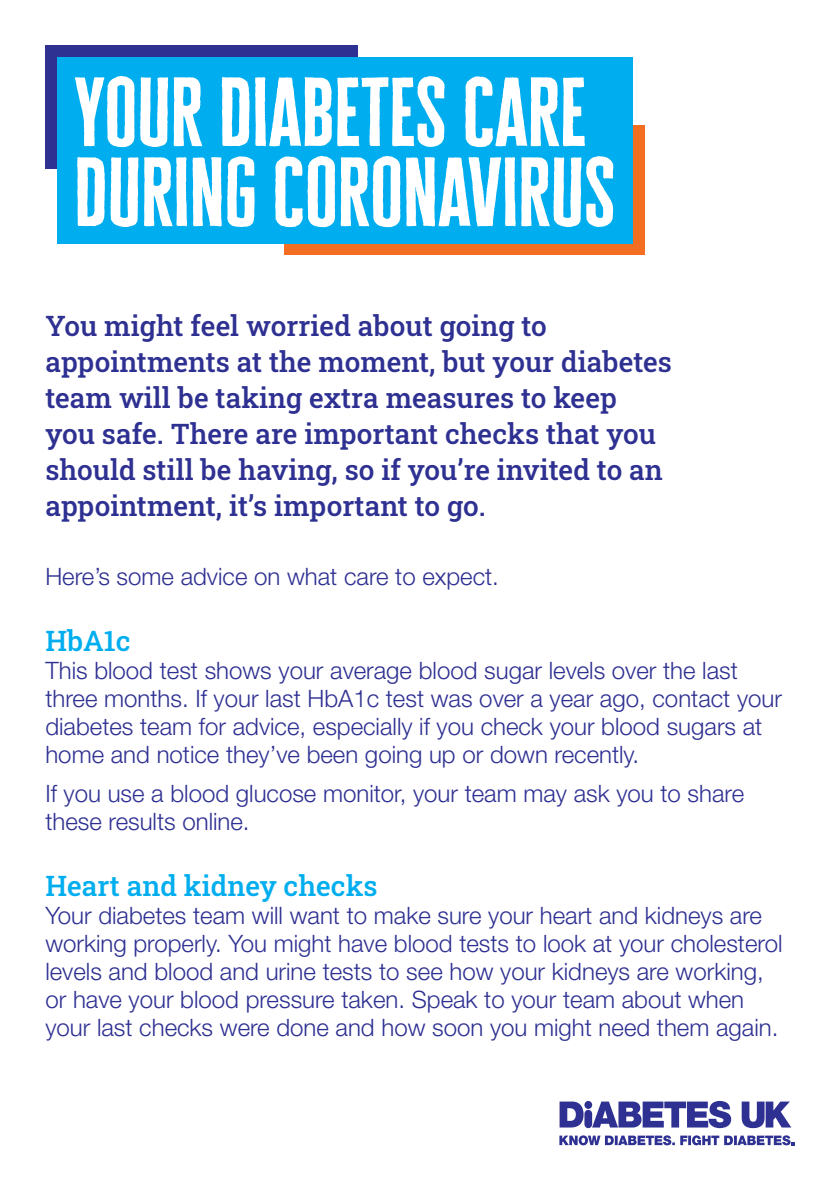
<style>
.page{position:relative;width:840px;height:1191px;background:#fff}
.page>*{position:absolute;margin:0;border:0;box-sizing:border-box;transform-origin:0 0}
.t1{font:80px/80px "Cheddar Gothic Sans";color:#fff}
.t2{font:28px/36px "Roboto Slab";color:#2e3092}
.subhead{font:28px "Roboto Slab";color:#00aeef}
.body{font:300 24px/28px "Helvetica Neue LT Std";color:#2e3092}
</style>
<div class="page">
<div style="left:284px;top:125px;width:360px;height:130px;background:#f36e21"></div>
<div style="left:45px;top:45px;width:312px;height:124px;background:#2e3092"></div>
<div style="left:57px;top:57px;width:575px;height:186px;background:#00aeef"></div>
<svg style="left:559px;top:1101px;width:24px;height:26px"></svg>
<svg style="left:591px;top:1101px;width:139px;height:27px"></svg>
<svg style="left:741px;top:1101px;width:49px;height:27px"></svg>
<div style="left:584px;top:1101px;width:7px;height:8px;background:#2e3092;border-radius:50%"></div>
<div style="left:584px;top:1109px;width:7px;height:19px;background:#2e3092;border-radius:4px"></div>
<svg style="left:559px;top:1135px;width:235px;height:10px"></svg>
<p class="t1" style="left:74px;top:72px;width:542px">YOUR DIABETES CARE<br>DURING CORONAVIRUS</p>
<p class="t2" style="left:45px;top:307px;width:627px">You might feel worried about going to appointments at the moment, but your diabetes team will be taking extra measures to keep you safe. There are important checks that you should still be having, so if you’re invited to an appointment, it’s important to go.</p>
<p class="body" style="left:45px;top:561px;width:455px">Here’s some advice on what care to expect.</p>
<p class="subhead" style="left:45px;top:621px;width:87px">HbA1c</p>
<p class="body" style="left:45px;top:655px;width:737px">This blood test shows your average blood sugar levels over the last three months. If your last HbA1c test was over a year ago, contact your diabetes team for advice, especially if you check your blood sugars at home and notice they’ve been going up or down recently.</p>
<p class="body" style="left:45px;top:779px;width:699px">If you use a blood glucose monitor, your team may ask you to share these results online.</p>
<p class="subhead" style="left:45px;top:866px;width:333px">Heart and kidney checks</p>
<p class="body" style="left:45px;top:901px;width:738px">Your diabetes team will want to make sure your heart and kidneys are working properly. You might have blood tests to look at your cholesterol levels and blood and urine tests to see how your kidneys are working, or have your blood pressure taken. Speak to your team about when your last checks were done and how soon you might need them again.</p>
</div>
